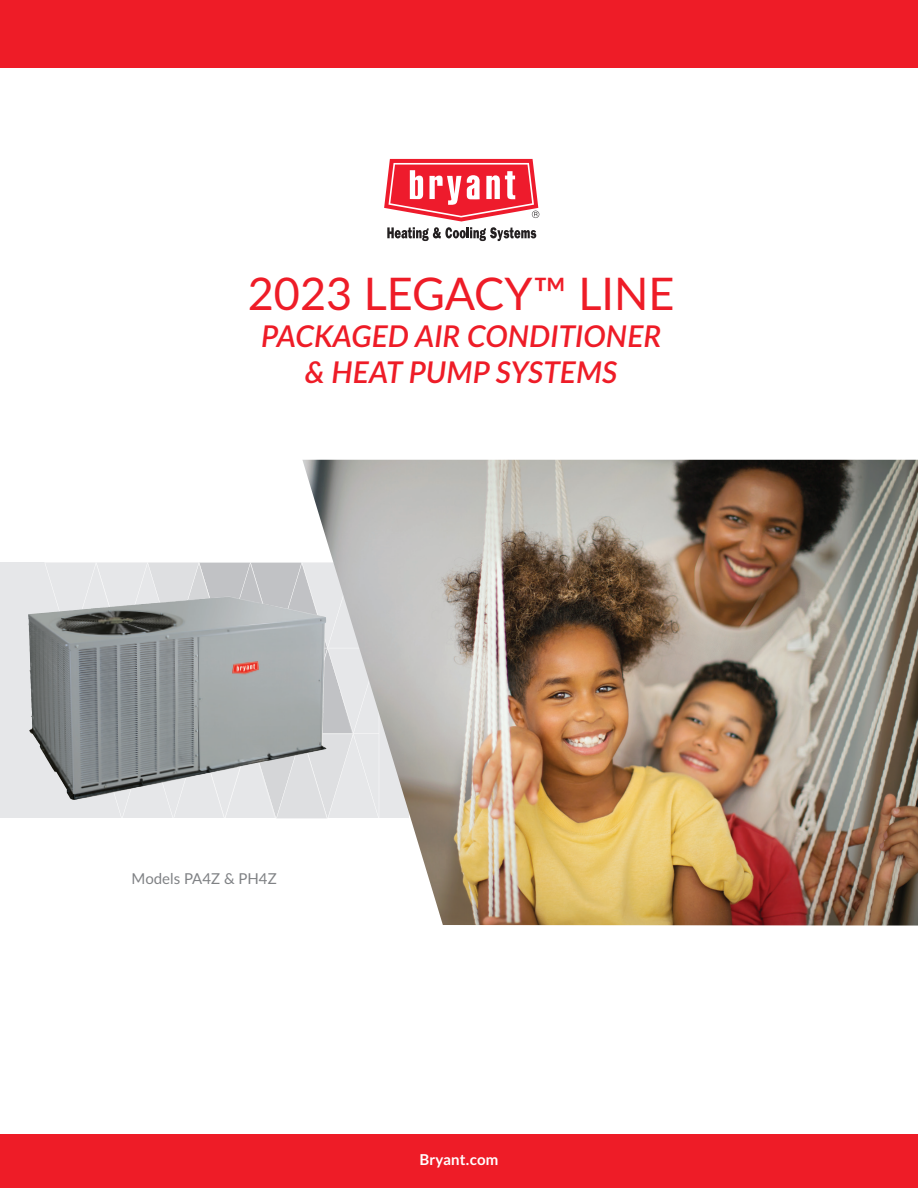
<style>
.page{position:relative;width:918px;height:1188px;background:#fff}
.page>*{position:absolute;margin:0;border:0;box-sizing:border-box;transform-origin:0 0}
.t1{font:45px "Lato";color:#ee1c27}
.t2{font:italic 600 30px/36px "Lato";color:#ee1c27;text-align:center}
.t3{font:15px "Lato";color:#808285}
.t4{font:700 15px "Lato";letter-spacing:.015em;color:#fff}
</style>
<div class="page">
<div style="left:0;top:1134px;width:918px;height:54px;background:#ee1c27"></div>
<svg style="left:0;top:562px;width:44px;height:256px;background:#d2d3d5"></svg>
<svg style="left:44px;top:562px;width:258px;height:257px;background:#a7aaac"></svg>
<svg style="left:384px;top:159px;width:155px;height:82px"></svg>
<div style="left:0;top:0;width:918px;height:68px;background:#ee1c27"></div>
<img style="left:302px;top:460px;width:616px;height:466px">
<img style="left:110px;top:597px;width:119px;height:10px">
<p class="t1" style="left:248px;top:261px;width:428px">2023 LEGACY™ LINE</p>
<p class="t2" style="left:261px;top:316px;width:402px">PACKAGED AIR CONDITIONER &amp; HEAT PUMP SYSTEMS</p>
<p class="t3" style="left:132px;top:867px;width:147px">Models PA4Z &amp; PH4Z</p>
<p class="t4" style="left:419px;top:1149px;width:81px">Bryant.com</p>
</div>
